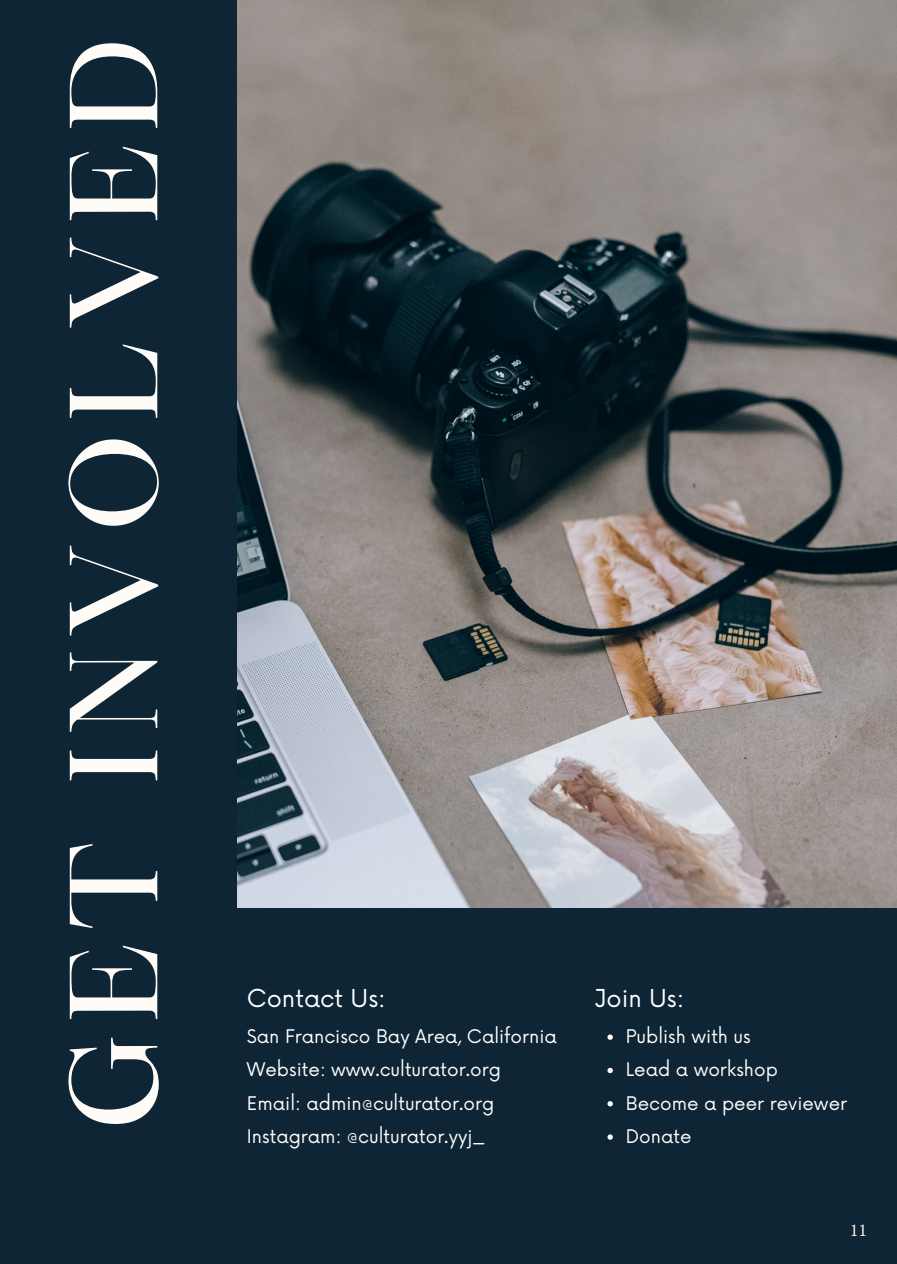
<style>
.page{position:relative;width:897px;height:1264px;background:#fff}
.page>*{position:absolute;margin:0;border:0;box-sizing:border-box;transform-origin:0 0}
.t1{font:120px "Maharlika";letter-spacing:.1em;color:#fffcf8}
.t2{font:24px "Now";color:#fff}
.t3{font:18.3px "Now";color:#fff}
.t4{font:18px "EB Garamond";color:#faf2e9}
</style>
<div class="page">
<div style="left:0;top:0;width:897px;height:1263px;background:#0d2534"></div>
<img style="left:238px;top:0;width:659px;height:907px">
<svg style="left:607px;top:1034px;width:6px;height:5px"></svg>
<svg style="left:607px;top:1067px;width:6px;height:6px"></svg>
<svg style="left:607px;top:1101px;width:6px;height:5px"></svg>
<svg style="left:607px;top:1134px;width:6px;height:5px"></svg>
<p class="t1" style="left:65px;top:1129px;width:1094px;rotate:-90deg">GET INVOLVED</p>
<p class="t2" style="left:247px;top:984px;width:140px">Contact Us:</p>
<p class="t3" style="left:247px;top:1026px;width:311px">San Francisco Bay Area, California</p>
<p class="t3" style="left:247px;top:1059px;width:255px">Website: www.culturator.org</p>
<p class="t3" style="left:247px;top:1092px;width:249px">Email: admin@culturator.org</p>
<h2 class="t3" style="left:247px;top:1126px;width:240px">Instagram: @culturator.yyj_</h2>
<p class="t2" style="left:594px;top:984px;width:91px">Join Us:</p>
<p class="t3" style="left:626px;top:1026px;width:127px">Publish with us</p>
<p class="t3" style="left:626px;top:1059px;width:154px">Lead a workshop</p>
<p class="t3" style="left:626px;top:1092px;width:223px">Become a peer reviewer</p>
<p class="t3" style="left:626px;top:1126px;width:67px">Donate</p>
<h1 class="t4" style="left:849px;top:1217px;width:19px">11</h1>
</div>
